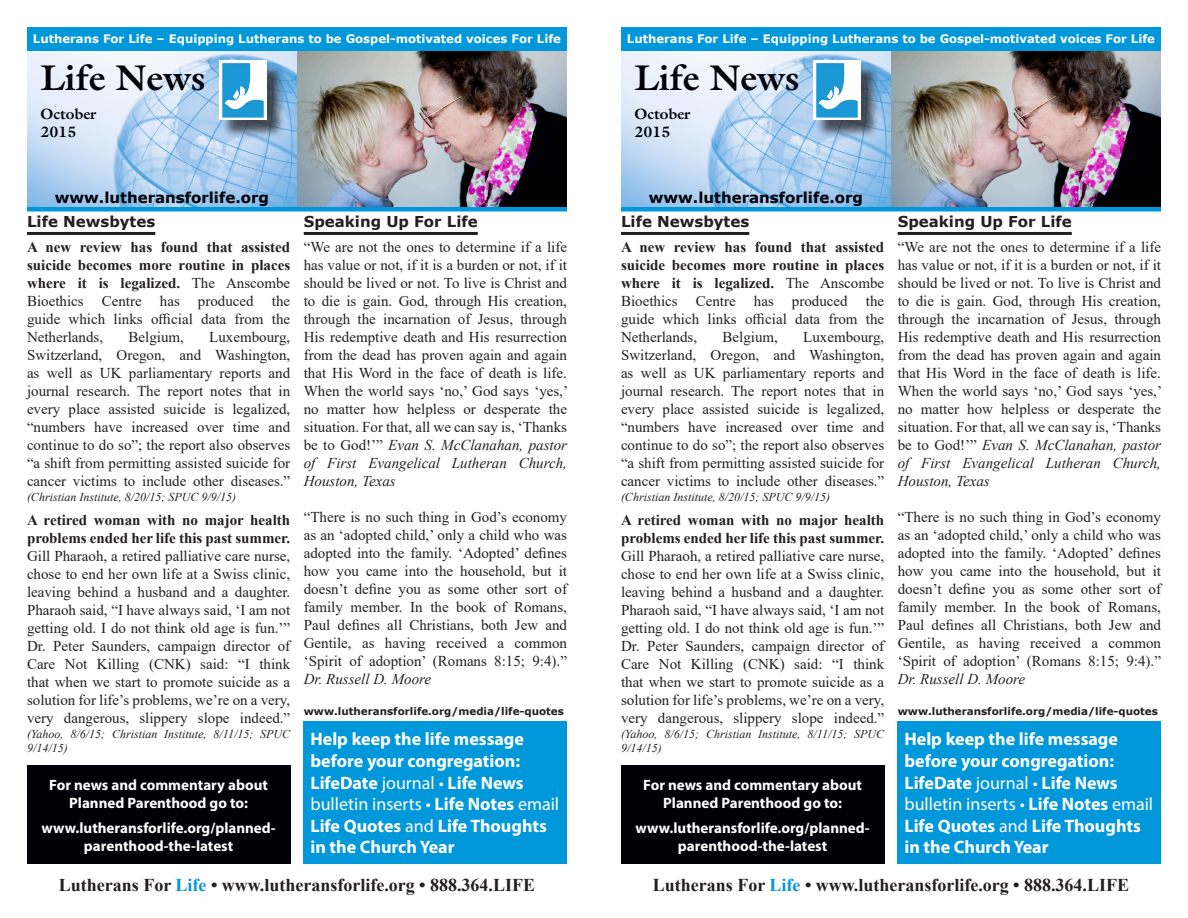
<style>
.page{position:relative;width:1188px;height:918px;background:#fff}
.page>*{position:absolute;margin:0;border:0;box-sizing:border-box;transform-origin:0 0}
.t1{font:700 36px "Galliard Std";color:#000006}
.LD_paragraph{font:700 18px/21.6px "Myriad Pro";color:#fff}
.t2{font:700 18px "Times New Roman";color:#231f20}
.t3{font:15px/18px "Times New Roman";color:#231f20;text-align:justify}
.t4{font:700 15px/18px "Myriad Pro";color:#fff;text-align:center}
.t5{font:700 15px "Verdana";color:#231f20}
.t6{font:700 15px "Verdana";color:#000006}
.t7{font:700 15px "Galliard Std";color:#000006}
.t8{font:italic 12px/14.4px "Times New Roman";color:#231f20}
.t9{font:700 11.7px "Verdana";color:#fff}
.t10{font:700 10.35px "Verdana";color:#231f20}
.s1{font-weight:700}
.s2{font-style:italic}
.s3{font-weight:400}
.s4{color:#0097db}
</style>
<div class="page">
<img style="left:297px;top:50px;width:270px;height:157px">
<img style="left:27px;top:50px;width:270px;height:157px">
<div style="left:27px;top:27px;width:540px;height:23px;background:#0097db"></div>
<hr style="left:304px;top:232px;width:174px;height:3px;background:#231f20">
<hr style="left:27px;top:232px;width:128px;height:3px;background:#231f20">
<div style="left:222px;top:63px;width:63px;height:76px;background:#231f20;opacity:.75"></div>
<div style="left:219px;top:61px;width:48px;height:59px;background:#fff"></div>
<img style="left:222px;top:63px;width:42px;height:55px">
<div style="left:27px;top:207px;width:540px;height:5px;background:#0097db"></div>
<div style="left:304px;top:721px;width:263px;height:143px;background:#0097db"></div>
<div style="left:27px;top:765px;width:263px;height:99px;background:#000006"></div>
<img style="left:891px;top:50px;width:270px;height:157px">
<img style="left:621px;top:50px;width:270px;height:157px">
<div style="left:621px;top:27px;width:540px;height:23px;background:#0097db"></div>
<hr style="left:898px;top:232px;width:174px;height:3px;background:#231f20">
<hr style="left:621px;top:232px;width:128px;height:3px;background:#231f20">
<div style="left:816px;top:63px;width:63px;height:76px;background:#231f20;opacity:.75"></div>
<div style="left:813px;top:61px;width:48px;height:59px;background:#fff"></div>
<img style="left:816px;top:63px;width:42px;height:55px">
<div style="left:621px;top:207px;width:540px;height:5px;background:#0097db"></div>
<div style="left:898px;top:721px;width:263px;height:143px;background:#0097db"></div>
<div style="left:621px;top:765px;width:263px;height:99px;background:#000006"></div>
<p class="t9" style="left:33px;top:31px;width:530px">Lutherans For Life – Equipping Lutherans to be Gospel-motivated voices For Life</p>
<p class="t9" style="left:627px;top:31px;width:530px">Lutherans For Life – Equipping Lutherans to be Gospel-motivated voices For Life</p>
<p class="t1" style="left:40px;top:54px;width:167px">Life News</p>
<p class="t1" style="left:634px;top:54px;width:167px">Life News</p>
<p class="t7" style="left:40px;top:105px;width:58px">October</p>
<p class="t7" style="left:40px;top:123px;width:37px">2015</p>
<p class="t7" style="left:634px;top:105px;width:58px">October</p>
<p class="t7" style="left:634px;top:123px;width:37px">2015</p>
<p class="t6" style="left:55px;top:186px;width:216px">www.lutheransforlife.org</p>
<p class="t6" style="left:649px;top:186px;width:216px">www.lutheransforlife.org</p>
<p class="t5" style="left:27px;top:211px;width:130px">Life Newsbytes</p>
<p class="t3" style="left:27px;top:238px;width:265px"><span class="s1">A new review has found that assisted suicide becomes more routine in places where it is legalized.</span> The Anscombe Bioethics Centre has produced the guide which links official data from the Netherlands,</p>
<p class="t3" style="left:27px;top:328px;width:265px;text-indent:182px">Luxembourg, Switzerland, Oregon, and Washington, as well as UK parliamentary reports and journal research. The report notes that in every place assisted suicide is legalized, “numbers have increased over time and continue to do so”; the report also observes “a shift from permitting assisted suicide for cancer victims to include other diseases.”</p>
<p class="t8" style="left:27px;top:489px;width:211px">(Christian Institute, 8/20/15; SPUC 9/9/15)</p>
<p class="t3" style="left:27px;top:511px;width:265px"><span class="s1">A retired woman with no major health problems ended her life this past summer.<br></span>Gill Pharaoh, a retired palliative care nurse, chose to end her own life at a Swiss clinic, leaving behind a husband and a daughter.<br>Pharaoh said, “I have always said, ‘I am not getting old. I do not think old age is fun.’” Dr. Peter Saunders, campaign director of Care Not Killing (CNK) said: “I think that when we start to promote suicide as a solution for life’s problems, we’re on a very, very dangerous, slippery slope indeed.”</p>
<p class="t8" style="left:27px;top:726px;width:265px">(Yahoo, 8/6/15; Christian Institute, 8/11/15; SPUC<br>9/14/15)</p>
<p class="t3" style="left:129px;top:328px;width:57px">Belgium,</p>
<p class="t4" style="left:49px;top:775px;width:220px">For news and commentary about</p>
<p class="t4" style="left:69px;top:793px;width:180px">Planned Parenthood go to:</p>
<p class="t4" style="left:42px;top:818px;width:236px">www.lutheransforlife.org/planned&shy;parenthood-the-latest</p>
<p class="t5" style="left:304px;top:211px;width:176px">Speaking Up For Life</p>
<p class="t3" style="left:304px;top:238px;width:266px">“We are not the ones to determine if a life has value or not, if it is a burden or not, if it should be lived or not. To live is Christ and to die is gain. God, through His creation, through the incarnation of Jesus, through His redemptive death and His resurrection from the dead has proven again and again that His Word in the face of death is life.<br>When the world says ‘no,’ God says ‘yes,’ no matter how helpless or desperate the situation. For that, all we can say is, ‘Thanks be to God!’” <span class="s2">Evan S. McClanahan, pastor of First Evangelical Lutheran Church, Houston, Texas</span></p>
<p class="t3" style="left:304px;top:508px;width:265px">“There is no such thing in God’s economy as an ‘adopted child,’ only a child who was adopted into the family. ‘Adopted’ defines how you came into the household, but it doesn’t define you as some other sort of family member. In the book of Romans, Paul defines all Christians, both Jew and Gentile, as having received a common ‘Spirit of adoption’ (Romans 8:15; 9:4).” <span class="s2">Dr. Russell D. Moore</span></p>
<p class="t10" style="left:304px;top:704px;width:262px">www.lutheransforlife.org/media/life-quotes</p>
<p class="LD_paragraph" style="left:310px;top:728px;width:250px">Help keep the life message before your congregation:<br>LifeDate <span class="s3">journal •</span> Life News <span class="s3">bulletin inserts •</span> Life Notes <span class="s3">email<br></span>Life Quotes <span class="s3">and</span> Life Thoughts in the Church Year</p>
<p class="t5" style="left:621px;top:211px;width:130px">Life Newsbytes</p>
<p class="t3" style="left:621px;top:238px;width:265px"><span class="s1">A new review has found that assisted suicide becomes more routine in places where it is legalized.</span> The Anscombe Bioethics Centre has produced the guide which links official data from the Netherlands,</p>
<p class="t3" style="left:621px;top:328px;width:265px;text-indent:182px">Luxembourg, Switzerland, Oregon, and Washington, as well as UK parliamentary reports and journal research. The report notes that in every place assisted suicide is legalized, “numbers have increased over time and continue to do so”; the report also observes “a shift from permitting assisted suicide for cancer victims to include other diseases.”</p>
<p class="t8" style="left:621px;top:489px;width:211px">(Christian Institute, 8/20/15; SPUC 9/9/15)</p>
<p class="t3" style="left:621px;top:511px;width:265px"><span class="s1">A retired woman with no major health problems ended her life this past summer.<br></span>Gill Pharaoh, a retired palliative care nurse, chose to end her own life at a Swiss clinic, leaving behind a husband and a daughter.<br>Pharaoh said, “I have always said, ‘I am not getting old. I do not think old age is fun.’” Dr. Peter Saunders, campaign director of Care Not Killing (CNK) said: “I think that when we start to promote suicide as a solution for life’s problems, we’re on a very, very dangerous, slippery slope indeed.”</p>
<p class="t8" style="left:621px;top:726px;width:265px">(Yahoo, 8/6/15; Christian Institute, 8/11/15; SPUC<br>9/14/15)</p>
<p class="t3" style="left:723px;top:328px;width:57px">Belgium,</p>
<p class="t4" style="left:643px;top:775px;width:220px">For news and commentary about</p>
<p class="t4" style="left:663px;top:793px;width:180px">Planned Parenthood go to:</p>
<p class="t4" style="left:636px;top:818px;width:236px">www.lutheransforlife.org/planned&shy;parenthood-the-latest</p>
<p class="t5" style="left:898px;top:211px;width:176px">Speaking Up For Life</p>
<p class="t3" style="left:898px;top:238px;width:266px">“We are not the ones to determine if a life has value or not, if it is a burden or not, if it should be lived or not. To live is Christ and to die is gain. God, through His creation, through the incarnation of Jesus, through His redemptive death and His resurrection from the dead has proven again and again that His Word in the face of death is life.<br>When the world says ‘no,’ God says ‘yes,’ no matter how helpless or desperate the situation. For that, all we can say is, ‘Thanks be to God!’” <span class="s2">Evan S. McClanahan, pastor of First Evangelical Lutheran Church, Houston, Texas</span></p>
<p class="t3" style="left:898px;top:508px;width:265px">“There is no such thing in God’s economy as an ‘adopted child,’ only a child who was adopted into the family. ‘Adopted’ defines how you came into the household, but it doesn’t define you as some other sort of family member. In the book of Romans, Paul defines all Christians, both Jew and Gentile, as having received a common ‘Spirit of adoption’ (Romans 8:15; 9:4).” <span class="s2">Dr. Russell D. Moore</span></p>
<p class="t10" style="left:898px;top:704px;width:262px">www.lutheransforlife.org/media/life-quotes</p>
<p class="LD_paragraph" style="left:904px;top:728px;width:250px">Help keep the life message before your congregation:<br>LifeDate <span class="s3">journal •</span> Life News <span class="s3">bulletin inserts •</span> Life Notes <span class="s3">email<br></span>Life Quotes <span class="s3">and</span> Life Thoughts in the Church Year</p>
<p class="t2" style="left:59px;top:872px;width:478px">Lutherans For <span class="s4">Life</span> • www.lutheransforlife.org • 888.364.LIFE</p>
<p class="t2" style="left:653px;top:872px;width:478px">Lutherans For <span class="s4">Life</span> • www.lutheransforlife.org • 888.364.LIFE</p>
</div>
